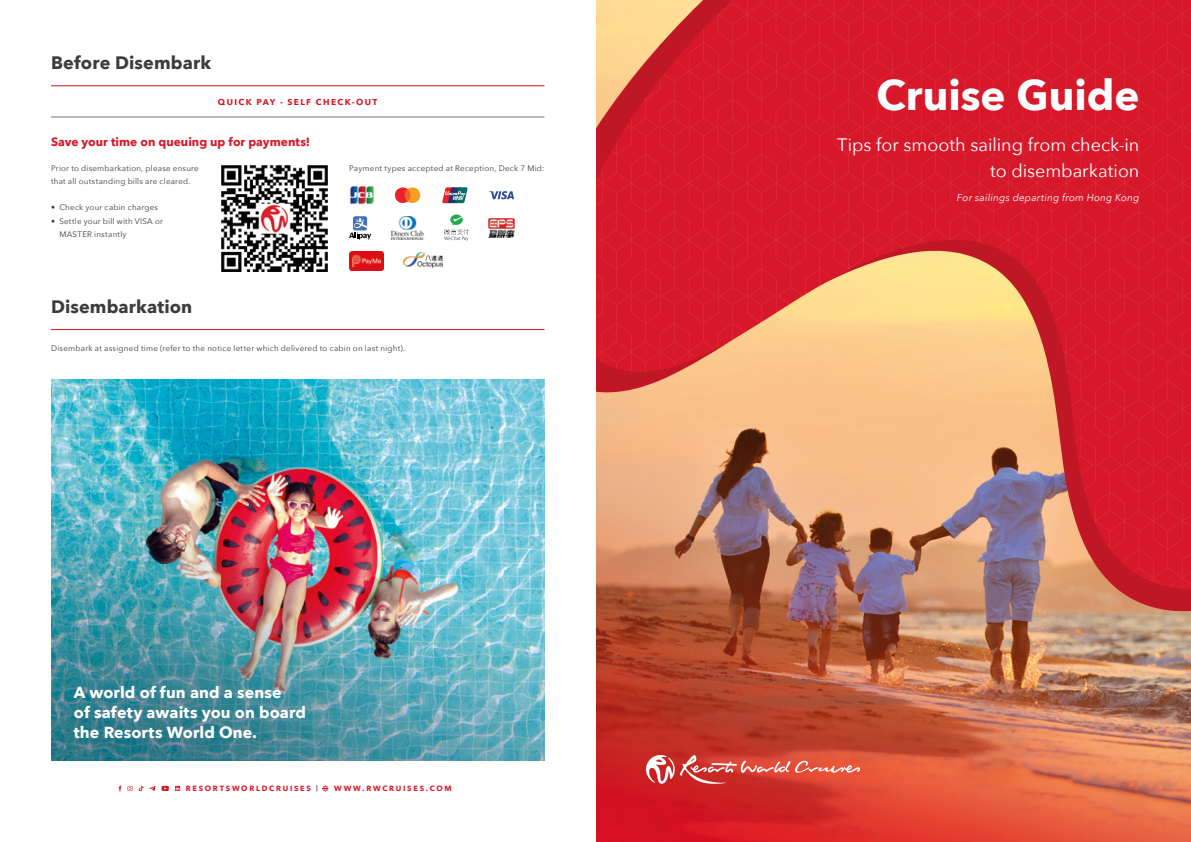
<style>
.page{position:relative;width:1191px;height:842px;background:#fff}
.page>*{position:absolute;margin:0;border:0;box-sizing:border-box;transform-origin:0 0}
.t1{font:700 42px "Avenir Next";color:#fff}
.t2{font:18px/26px "Avenir Next";color:#fff;text-align:right}
.t3{font:700 18px "Avenir Next";letter-spacing:.005em;color:#3c3c3b}
.t4{font:700 16px/20px "Avenir Next";letter-spacing:.005em;color:#fff}
.t5{font:700 12px "Avenir Next";color:#d7182a}
.t6{font:italic 10px "Avenir Next";letter-spacing:.015em;color:#fff}
.t7{font:700 8.5px "Avenir Next";letter-spacing:.165em;color:#d7182a}
.t8{font:8px/12.5px "Avenir Next";letter-spacing:.03em;color:#3c3c3b}
.t9{font:700 7.5px "Avenir Next";letter-spacing:.225em;color:#d7182a}
</style>
<div class="page">
<img style="left:596px;top:611px;width:595px;height:231px">
<svg style="left:596px;top:589px;width:595px;height:22px;background:#ae6959"></svg>
<svg style="left:596px;top:0;width:595px;height:589px;background:#d9544d"></svg>
<svg style="left:645px;top:754px;width:215px;height:30px;background:#dd5c51"></svg>
<hr style="left:51px;top:85px;width:493px;height:1px;background:#d5121e">
<hr style="left:51px;top:329px;width:493px;height:1px;background:#d5121e">
<hr style="left:51px;top:117px;width:493px;height:1px;background:#706f6f">
<img style="left:51px;top:380px;width:493px;height:380px">
<svg style="left:317px;top:785px;width:11px;height:6px"></svg>
<svg style="left:119px;top:785px;width:2px;height:6px"></svg>
<svg style="left:127px;top:786px;width:16px;height:6px"></svg>
<svg style="left:149px;top:786px;width:6px;height:5px"></svg>
<svg style="left:161px;top:786px;width:8px;height:5px"></svg>
<svg style="left:175px;top:786px;width:5px;height:5px"></svg>
<svg style="left:442px;top:187px;width:25px;height:16px"></svg>
<svg style="left:489px;top:191px;width:25px;height:8px"></svg>
<img style="left:350px;top:185px;width:24px;height:20px">
<div style="left:353px;top:216px;width:14px;height:14px;background:#4573b8;border-radius:2px"></div>
<svg style="left:349px;top:218px;width:22px;height:21px"></svg>
<svg style="left:444px;top:215px;width:25px;height:26px"></svg>
<img style="left:390px;top:216px;width:34px;height:24px">
<img style="left:489px;top:218px;width:25px;height:20px">
<img style="left:349px;top:251px;width:34px;height:19px">
<img style="left:403px;top:253px;width:39px;height:15px">
<img style="left:221px;top:165px;width:107px;height:107px">
<svg style="left:394px;top:187px;width:26px;height:16px"></svg>
<h2 class="t3" style="left:51px;top:47px;width:161px">Before Disembark</h2>
<p class="t7" style="left:218px;top:95px;width:161px">QUICK PAY - SELF CHECK-OUT</p>
<h3 class="t5" style="left:51px;top:132px;width:261px">Save your time on queuing up for payments!</h3>
<p class="t8" style="left:51px;top:162px;width:149px">Prior to disembarkation, please ensure</p>
<p class="t8" style="left:349px;top:162px;width:197px">Payment types accepted at Reception, Deck 7 Mid:</p>
<p class="t8" style="left:51px;top:174px;width:141px">that all outstanding bills are cleared.</p>
<p class="t8" style="left:51px;top:201px;width:109px">• Check your cabin charges</p>
<p class="t8" style="left:59px;top:215px;width:105px;text-indent:-8px">• Settle your bill with VISA or<br>MASTER instantly</p>
<h2 class="t3" style="left:51px;top:291px;width:143px">Disembarkation</h2>
<p class="t8" style="left:51px;top:342px;width:355px">Disembark at assigned time (refer to the notice letter which delivered to cabin on last night).</p>
<h3 class="t4" style="left:74px;top:682px;width:234px">A world of fun and a sense<br>of safety awaits you on board the Resorts World One.</h3>
<p class="t9" style="left:186px;top:782px;width:127px">RESORTSWORLDCRUISES</p>
<p class="t9" style="left:334px;top:782px;width:119px">WWW.RWCRUISES.COM</p>
<h1 class="t1" style="left:876px;top:59px;width:264px">Cruise Guide</h1>
<h2 class="t2" style="left:837px;top:131px;width:304px">Tips for smooth sailing from check-in to disembarkation</h2>
<p class="t6" style="left:957px;top:189px;width:184px">For sailings departing from Hong Kong</p>
</div>
